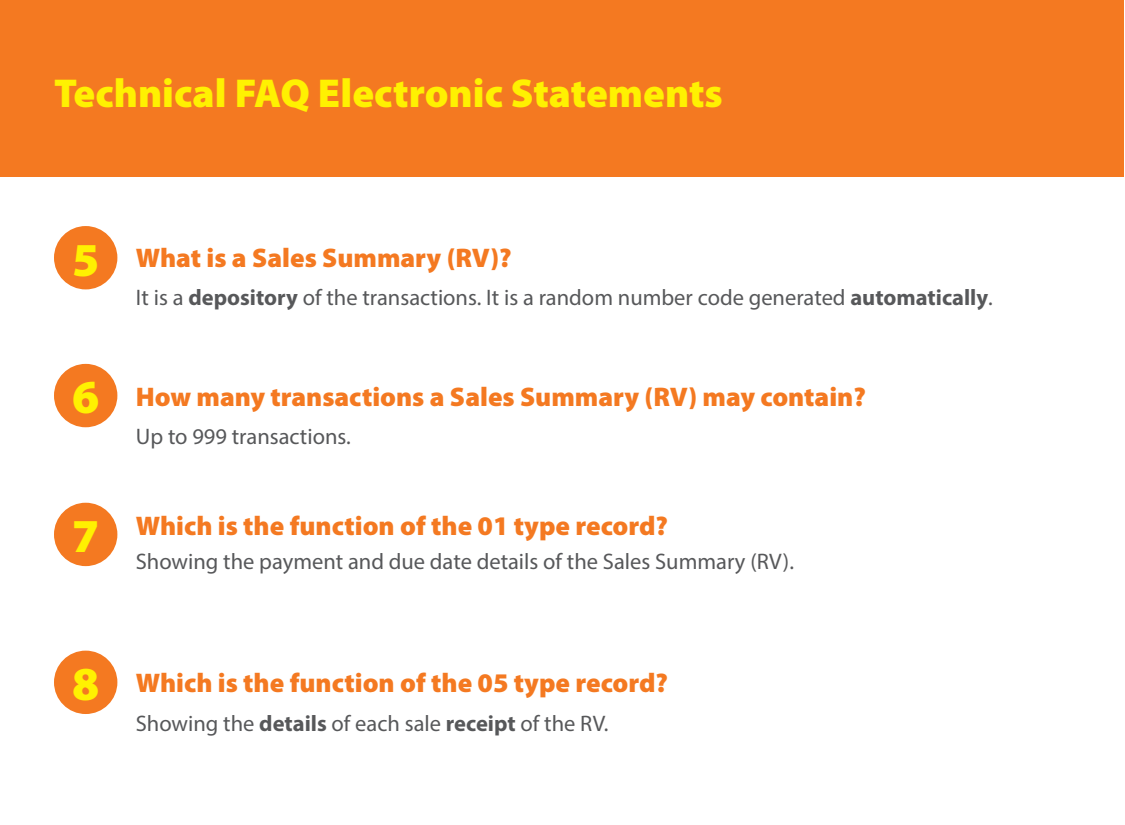
<style>
.page{position:relative;width:1125px;height:825px;background:#fff}
.page>*{position:absolute;margin:0;border:0;box-sizing:border-box;transform-origin:0 0}
.t1{font:900 47.4px "Myriad Pro";color:#fff101}
.t2{font:900 40.5px "Myriad Pro";color:#fff101}
.t3{font:900 27px "Myriad Pro";color:#f47921}
.t4{font:22.5px "Myriad Pro";color:#57585a}
.s1{font-weight:700}
</style>
<div class="page">
<div style="left:0;top:0;width:1124px;height:176px;background:#f47921"></div>
<div style="left:54px;top:226px;width:63px;height:63px;background:#f47921;border-radius:50%"></div>
<div style="left:54px;top:503px;width:63px;height:63px;background:#f47921;border-radius:50%"></div>
<div style="left:54px;top:651px;width:63px;height:63px;background:#f47921;border-radius:50%"></div>
<div style="left:54px;top:364px;width:63px;height:63px;background:#f47921;border-radius:50%"></div>
<h2 class="t2" style="left:54px;top:70px;width:670px">Technical FAQ Electronic Statements</h2>
<h1 class="t1" style="left:72px;top:233px;width:29px">5</h1>
<p class="t3" style="left:136px;top:242px;width:377px">What is a Sales Summary (RV)?</p>
<p class="t4" style="left:136px;top:284px;width:859px">It is a <span class="s1">depository</span> of the transactions. It is a random number code generated <span class="s1">automatically</span>.</p>
<h1 class="t1" style="left:72px;top:370px;width:29px">6</h1>
<p class="t3" style="left:136px;top:381px;width:732px">How many transactions a Sales Summary (RV) may contain?</p>
<p class="t4" style="left:136px;top:423px;width:216px">Up to 999 transactions.</p>
<h1 class="t1" style="left:72px;top:509px;width:29px">7</h1>
<p class="t3" style="left:136px;top:511px;width:534px">Which is the function of the 01 type record?</p>
<p class="t4" style="left:136px;top:548px;width:660px">Showing the payment and due date details of the Sales Summary (RV).</p>
<h1 class="t1" style="left:72px;top:657px;width:29px">8</h1>
<p class="t3" style="left:136px;top:668px;width:534px">Which is the function of the 05 type record?</p>
<p class="t4" style="left:136px;top:710px;width:474px">Showing the <span class="s1">details</span> of each sale <span class="s1">receipt</span> of the RV.</p>
</div>
